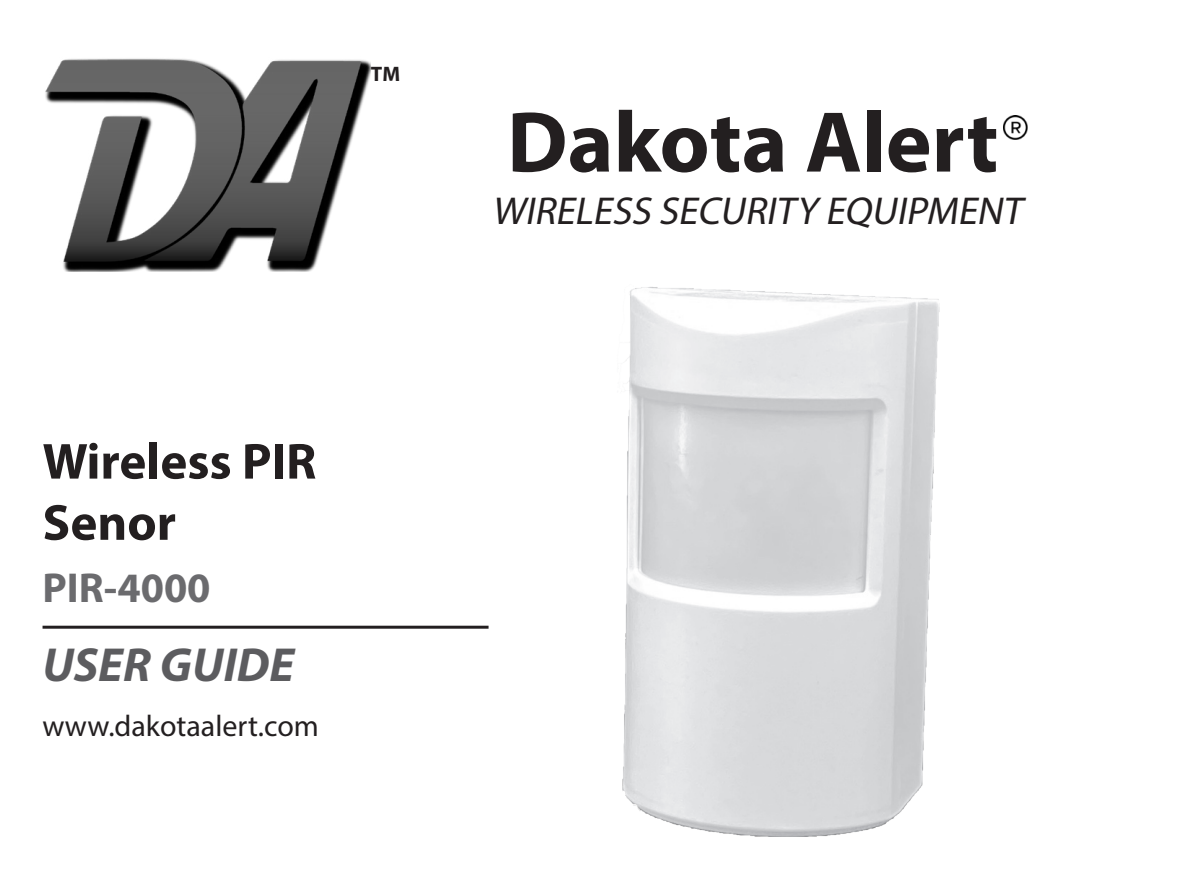
<style>
.page{position:relative;width:1191px;height:893px;background:#fff}
.page>*{position:absolute;margin:0;border:0;box-sizing:border-box;transform-origin:0 0}
.t1{font:700 87px "Myriad Pro";color:#231f20}
.t2{font:700 51px "Myriad Pro";color:#231f20}
.t3{font:italic 700 48px "Myriad Pro";color:#5c5c5f}
.t4{font:700 42px "Myriad Pro";color:#6b6b6e}
.t5{font:italic 39px "Myriad Pro";color:#231f20}
.t6{font:30px "Myriad Pro";color:#231f20}
.t7{font:700 21px "Myriad Pro";color:#231f20}
</style>
<div class="page">
<img style="left:1003px;top:116px;width:24px;height:23px">
<img style="left:45px;top:58px;width:325px;height:213px">
<hr style="left:43px;top:626px;width:445px;height:3px;background:#231f20">
<img style="left:622px;top:287px;width:318px;height:550px">
<p class="t7" style="left:371px;top:60px;width:31px">TM</p>
<p class="t2" style="left:43px;top:428px;width:275px">Wireless PIR</p>
<p class="t2" style="left:43px;top:489px;width:135px">Senor</p>
<p class="t4" style="left:43px;top:561px;width:170px">PIR-4000</p>
<p class="t3" style="left:43px;top:633px;width:253px">USER GUIDE</p>
<p class="t6" style="left:43px;top:708px;width:278px">www.dakotaalert.com</p>
<p class="t1" style="left:507px;top:86px;width:493px">Dakota Alert</p>
<p class="t5" style="left:492px;top:187px;width:539px">WIRELESS SECURITY EQUIPMENT</p>
</div>
